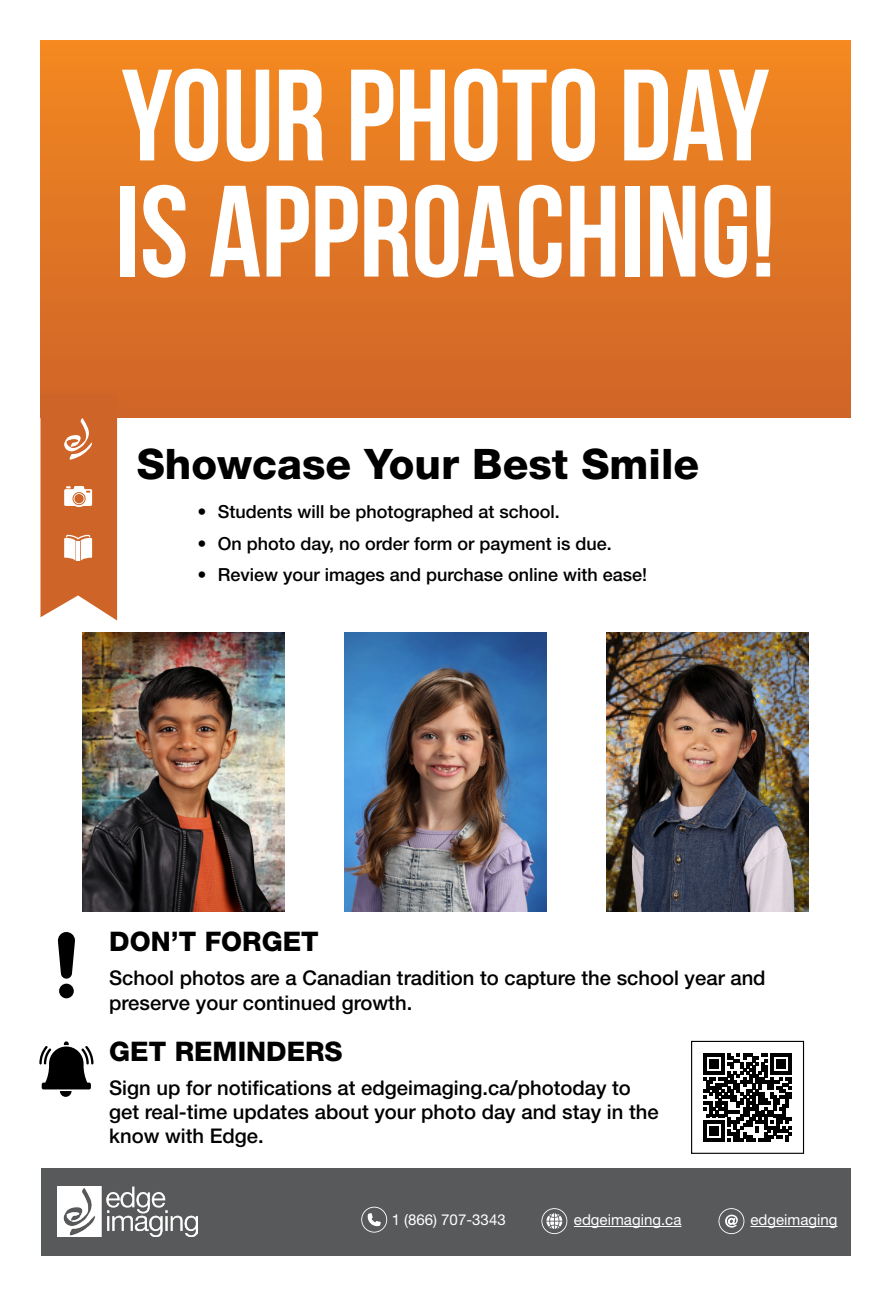
<style>
.page{position:relative;width:891px;height:1296px;background:#fff}
.page>*{position:absolute;margin:0;border:0;box-sizing:border-box;transform-origin:0 0}
.t1{font:129.6px/116.1px "Bebas Neue";color:#fff}
.t2{font:800 42.07px "Helvetica Neue LT Std";color:#000}
.t3{font:800 27px "Helvetica Neue LT Std";color:#000}
.t4{font:500 20.25px/24.3px "Helvetica Neue LT Std";color:#000}
.t5{font:500 18px "Helvetica Neue LT Std";color:#000}
.t6{font:15.08px "Helvetica Neue LT Std";color:#fff}
</style>
<div class="page">
<div style="left:40px;top:40px;width:810px;height:378px;background:linear-gradient(to bottom,#f38820,#cf6428)"></div>
<div style="left:41px;top:1168px;width:809px;height:88px;background:#58595b"></div>
<img style="left:58px;top:1187px;width:140px;height:49px">
<svg style="left:361px;top:1207px;width:26px;height:26px"></svg>
<hr style="left:574px;top:1226px;width:107px;height:1px;background:#fff">
<svg style="left:541px;top:1208px;width:26px;height:26px"></svg>
<hr style="left:750px;top:1226px;width:88px;height:1px;background:#fff">
<svg style="left:719px;top:1208px;width:25px;height:26px"></svg>
<img style="left:345px;top:632px;width:201px;height:279px">
<img style="left:607px;top:632px;width:201px;height:279px">
<img style="left:83px;top:632px;width:201px;height:279px">
<svg style="left:58px;top:932px;width:17px;height:66px"></svg>
<svg style="left:39px;top:1041px;width:55px;height:56px"></svg>
<svg style="left:704px;top:1054px;width:87px;height:87px"></svg>
<div style="left:691px;top:1041px;width:113px;height:113px;border:1px solid #000"></div>
<svg style="left:40px;top:394px;width:77px;height:227px;background:#d57946"></svg>
<h1 class="t1" style="left:115px;top:56px;width:662px">YOUR PHOTO DAY<br>IS APPROACHING!</h1>
<h2 class="t2" style="left:137px;top:439px;width:564px">Showcase Your Best Smile</h2>
<p class="t5" style="left:198px;top:501px;width:364px">• Students will be photographed at school.</p>
<p class="t5" style="left:198px;top:532px;width:416px">• On photo day, no order form or payment is due.</p>
<p class="t5" style="left:198px;top:564px;width:451px">• Review your images and purchase online with ease!</p>
<h3 class="t3" style="left:109px;top:926px;width:211px">DON’T FORGET</h3>
<p class="t4" style="left:109px;top:966px;width:658px">School photos are a Canadian tradition to capture the school year and preserve your continued growth.</p>
<h3 class="t3" style="left:109px;top:1035px;width:235px">GET REMINDERS</h3>
<p class="t4" style="left:109px;top:1075px;width:551px">Sign up for notifications at edgeimaging.ca/photoday to get real-time updates about your photo day and stay in the know with Edge.</p>
<p class="t6" style="left:392px;top:1211px;width:116px">1 (866) 707-3343</p>
<p class="t6" style="left:574px;top:1211px;width:109px">edgeimaging.ca</p>
<p class="t6" style="left:750px;top:1211px;width:89px">edgeimaging</p>
</div>
